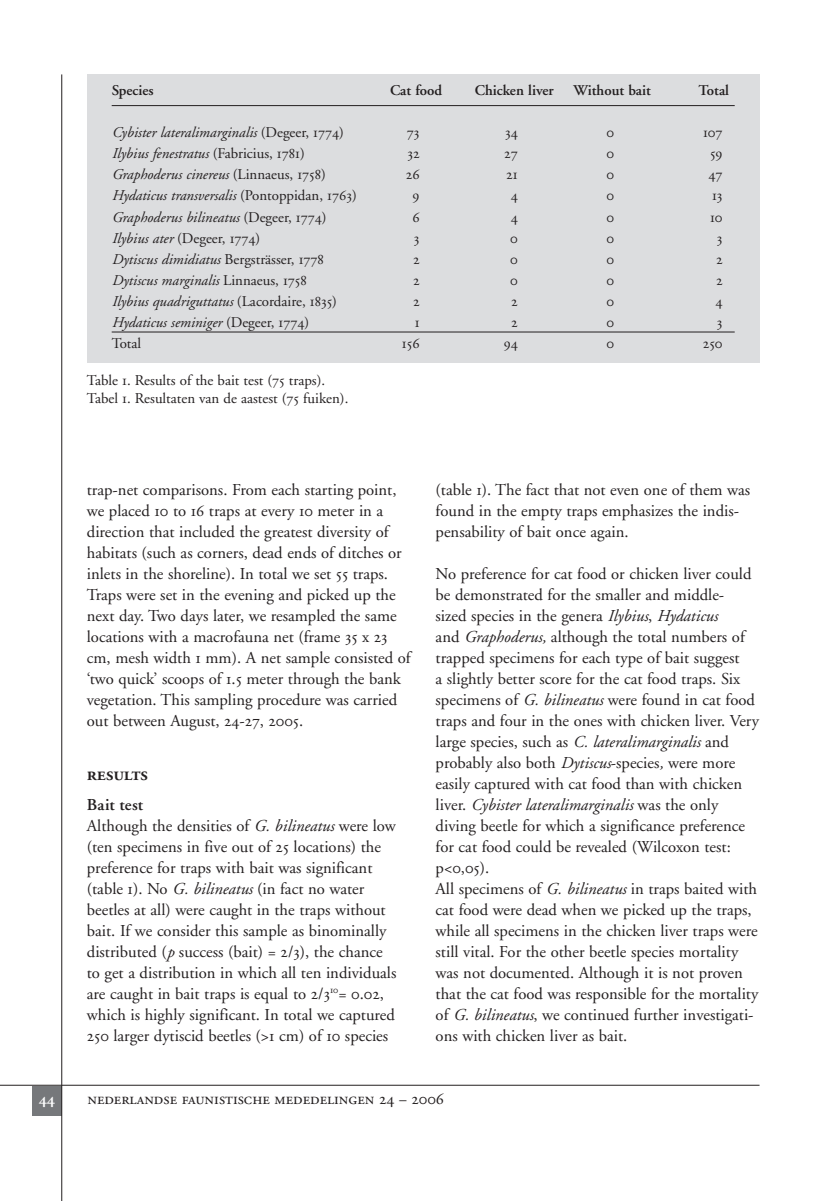
<style>
.page{position:relative;width:834px;height:1201px;background:#fff}
.page>*{position:absolute;margin:0;border:0;box-sizing:border-box;transform-origin:0 0}
.t1{font:600 19.25px "Adobe Garamond Exp";letter-spacing:-.025em;color:#231f20}
.t2{font:16.62px/21px "Adobe Garamond";color:#231f20}
.t3{font:16.62px "Adobe Garamond Exp";color:#231f20}
.t4{font:600 16.62px "Adobe Garamond Exp";color:#fff}
.t5{font:italic 14.88px "Adobe Garamond";color:#231f20}
.t6{font:14.88px/17.8px "Adobe Garamond";color:#231f20}
.t7{font:14.88px "Adobe Garamond Exp";color:#231f20}
.t8{font:600 14.88px "Adobe Garamond";color:#231f20}
.s1{font-style:normal}
.s2{font-family:"Adobe Garamond Exp";font-style:normal}
.s3{font-family:"Adobe Garamond Exp"}
.s4{font-weight:600}
.s5{font-style:italic}
</style>
<div class="page">
<div style="left:32px;top:1085px;width:30px;height:30px;background:#76787b"></div>
<hr style="left:0;top:1084px;width:759px;height:1px;background:#231f20">
<hr style="left:61px;top:74px;width:1px;height:1126px;background:#231f20">
<div style="left:87px;top:74px;width:672px;height:289px;background:#dcdddf"></div>
<hr style="left:112px;top:105px;width:622px;height:1px;background:#231f20">
<hr style="left:112px;top:332px;width:622px;height:1px;background:#231f20">
<p class="t8" style="left:112px;top:85px;width:44px">Species</p>
<p class="t8" style="left:390px;top:85px;width:54px">Cat food</p>
<p class="t8" style="left:474px;top:85px;width:80px">Chicken liver</p>
<p class="t8" style="left:573px;top:85px;width:79px">Without bait</p>
<p class="t8" style="left:698px;top:85px;width:32px">Total</p>
<p class="t5" style="left:112px;top:127px;width:234px">Cybister lateralimarginalis <span class="s1">(Degeer,</span> <span class="s2">1774</span><span class="s1">)</span></p>
<p class="t7" style="left:407px;top:124px;width:14px">73</p>
<p class="t7" style="left:505px;top:124px;width:14px">34</p>
<p class="t7" style="left:606px;top:124px;width:9px">0</p>
<p class="t7" style="left:703px;top:124px;width:21px">107</p>
<p class="t5" style="left:112px;top:148px;width:195px">Ilybius fenestratus <span class="s1">(Fabricius,</span> <span class="s2">1781</span><span class="s1">)</span></p>
<p class="t7" style="left:407px;top:145px;width:14px">32</p>
<p class="t7" style="left:504px;top:145px;width:15px">27</p>
<p class="t7" style="left:606px;top:145px;width:9px">0</p>
<p class="t7" style="left:710px;top:145px;width:14px">59</p>
<p class="t5" style="left:112px;top:169px;width:216px">Graphoderus cinereus <span class="s1">(Linnaeus,</span> <span class="s2">1758</span><span class="s1">)</span></p>
<p class="t7" style="left:405px;top:166px;width:15px">26</p>
<p class="t7" style="left:506px;top:166px;width:13px">21</p>
<p class="t7" style="left:606px;top:166px;width:9px">0</p>
<p class="t7" style="left:708px;top:166px;width:16px">47</p>
<p class="t5" style="left:112px;top:190px;width:246px">Hydaticus transversalis <span class="s1">(Pontoppidan,</span> <span class="s2">1763</span><span class="s1">)</span></p>
<p class="t7" style="left:412px;top:187px;width:9px">9</p>
<p class="t7" style="left:510px;top:187px;width:8px">4</p>
<p class="t7" style="left:606px;top:187px;width:9px">0</p>
<p class="t7" style="left:712px;top:187px;width:12px">13</p>
<p class="t5" style="left:112px;top:211px;width:216px">Graphoderus bilineatus <span class="s1">(Degeer,</span> <span class="s2">1774</span><span class="s1">)</span></p>
<p class="t7" style="left:412px;top:208px;width:9px">6</p>
<p class="t7" style="left:510px;top:208px;width:8px">4</p>
<p class="t7" style="left:606px;top:208px;width:9px">0</p>
<p class="t7" style="left:710px;top:208px;width:14px">10</p>
<p class="t5" style="left:112px;top:232px;width:150px">Ilybius ater <span class="s1">(Degeer,</span> <span class="s2">1774</span><span class="s1">)</span></p>
<p class="t7" style="left:414px;top:229px;width:7px">3</p>
<p class="t7" style="left:510px;top:229px;width:9px">0</p>
<p class="t7" style="left:606px;top:229px;width:9px">0</p>
<p class="t7" style="left:716px;top:229px;width:7px">3</p>
<p class="t5" style="left:112px;top:253px;width:214px">Dytiscus dimidiatus <span class="s1">Bergsträsser,</span> <span class="s2">1778</span></p>
<p class="t7" style="left:413px;top:250px;width:8px">2</p>
<p class="t7" style="left:510px;top:250px;width:9px">0</p>
<p class="t7" style="left:606px;top:250px;width:9px">0</p>
<p class="t7" style="left:716px;top:250px;width:8px">2</p>
<p class="t5" style="left:112px;top:274px;width:197px">Dytiscus marginalis <span class="s1">Linnaeus,</span> <span class="s2">1758</span></p>
<p class="t7" style="left:413px;top:271px;width:8px">2</p>
<p class="t7" style="left:510px;top:271px;width:9px">0</p>
<p class="t7" style="left:606px;top:271px;width:9px">0</p>
<p class="t7" style="left:716px;top:271px;width:8px">2</p>
<p class="t5" style="left:112px;top:295px;width:227px">Ilybius quadriguttatus <span class="s1">(Lacordaire,</span> <span class="s2">1835</span><span class="s1">)</span></p>
<p class="t7" style="left:413px;top:292px;width:8px">2</p>
<p class="t7" style="left:511px;top:292px;width:8px">2</p>
<p class="t7" style="left:606px;top:292px;width:9px">0</p>
<p class="t7" style="left:715px;top:292px;width:8px">4</p>
<p class="t5" style="left:112px;top:316px;width:199px">Hydaticus seminiger <span class="s1">(Degeer,</span> <span class="s2">1774</span><span class="s1">)</span></p>
<p class="t7" style="left:414px;top:313px;width:6px">1</p>
<p class="t7" style="left:511px;top:313px;width:8px">2</p>
<p class="t7" style="left:606px;top:313px;width:9px">0</p>
<p class="t7" style="left:716px;top:313px;width:7px">3</p>
<p class="t6" style="left:112px;top:335px;width:31px">Total</p>
<p class="t7" style="left:402px;top:334px;width:19px">156</p>
<p class="t7" style="left:503px;top:334px;width:16px">94</p>
<p class="t7" style="left:606px;top:334px;width:9px">0</p>
<p class="t7" style="left:702px;top:334px;width:21px">250</p>
<p class="t6" style="left:87px;top:373px;width:263px">Table <span class="s3">1</span>. Results of the bait test (<span class="s3">75</span> traps).<br>Tabel <span class="s3">1</span>. Resultaten van de aastest (<span class="s3">75</span> fuiken).</p>
<p class="t2" style="left:87px;top:480px;width:325px">trap-net comparisons. From each starting point, we placed <span class="s3">10</span> to <span class="s3">16</span> traps at every <span class="s3">10</span> meter in a direction that included the greatest diversity of habitats (such as corners, dead ends of ditches or inlets in the shoreline). In total we set <span class="s3">55</span> traps.<br>Traps were set in the evening and picked up the next day. Two days later, we resampled the same locations with a macrofauna net (frame <span class="s3">35</span> x <span class="s3">23 </span>cm, mesh width <span class="s3">1</span> mm). A net sample consisted of ‘two quick’ scoops of <span class="s3">1</span>.<span class="s3">5</span> meter through the bank vegetation. This sampling procedure was carried out between August, <span class="s3">24</span>-<span class="s3">27</span>, <span class="s3">2005</span>.</p>
<p class="t1" style="left:87px;top:762px;width:63px">results</p>
<p class="t2" style="left:87px;top:795px;width:311px"><span class="s4">Bait test<br></span>Although the densities of <span class="s5">G. bilineatus</span> were low (ten specimens in five out of <span class="s3">25</span> locations) the preference for traps with bait was significant (table <span class="s3">1</span>). No <span class="s5">G. bilineatus</span> (in fact no water beetles at all) were caught in the traps without bait. If we consider this sample as binominally distributed (<span class="s5">p</span> success (bait) = <span class="s3">2</span>/<span class="s3">3</span>), the chance to get a distribution in which all ten individuals are caught in bait traps is equal to <span class="s3">2</span>/<span class="s3">3</span><sup>10</sup>= <span class="s3">0</span>.<span class="s3">02</span>, which is highly significant. In total we captured <span class="s3">250</span> larger dytiscid beetles (&gt;<span class="s3">1</span> cm) of <span class="s3">10</span> species</p>
<p class="t2" style="left:435px;top:480px;width:316px">(table <span class="s3">1</span>). The fact that not even one of them was found in the empty traps emphasizes the indis&shy;pensability of bait once again.</p>
<p class="t2" style="left:435px;top:564px;width:325px">No preference for cat food or chicken liver could be demonstrated for the smaller and middle&shy;sized species in the genera <span class="s5">Ilybius</span>, <span class="s5">Hydaticus<br></span>and <span class="s5">Graphoderus,</span> although the total numbers of trapped specimens for each type of bait suggest<br>a slightly better score for the cat food traps. Six specimens of <span class="s5">G. bilineatus</span> were found in cat food traps and four in the ones with chicken liver. Very large species, such as <span class="s5">C. lateralimarginalis</span> and probably also both <span class="s5">Dytiscus</span>-species<span class="s5">,</span> were more easily captured with cat food than with chicken liver. <span class="s5">Cybister lateralimarginalis</span> was the only diving beetle for which a significance preference for cat food could be revealed (Wilcoxon test: p&lt;<span class="s3">0</span>,<span class="s3">05</span>).<br>All specimens of <span class="s5">G. bilineatus</span> in traps baited with cat food were dead when we picked up the traps, while all specimens in the chicken liver traps were still vital. For the other beetle species mortality was not documented. Although it is not proven that the cat food was responsible for the mortality of <span class="s5">G. bilineatus</span>, we continued further investigati&shy;ons with chicken liver as bait.</p>
<p class="t4" style="left:39px;top:1088px;width:18px">44</p>
<p class="t3" style="left:87px;top:1088px;width:358px">nederlandse faunistische mededelingen 24 ‒ 2006</p>
</div>
